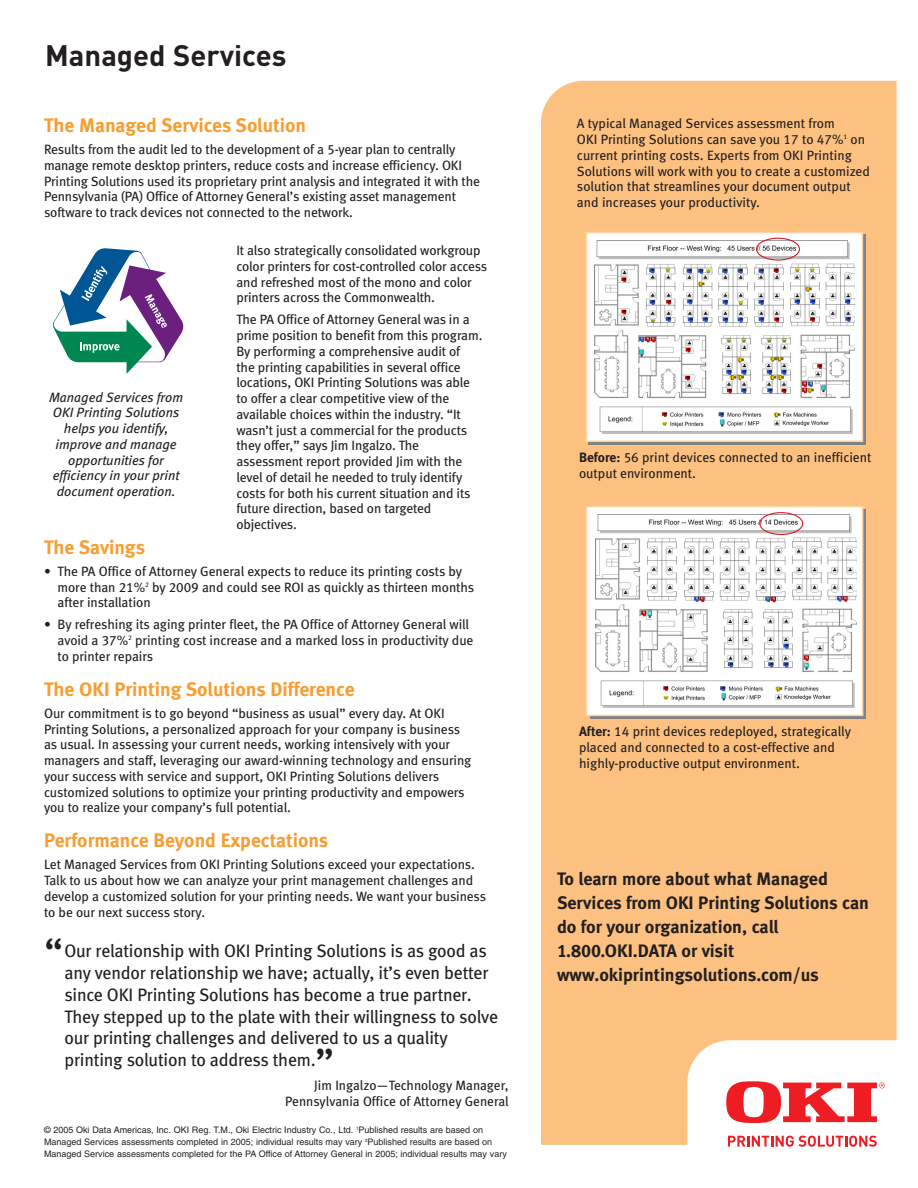
<style>
.page{position:relative;width:918px;height:1188px;background:#fff}
.page>*{position:absolute;margin:0;border:0;box-sizing:border-box;transform-origin:0 0}
.t1{font:40.5px "Meta Book LF";color:#231f20}
.t2{font:700 29.25px "DIN";color:#231f20}
.t3{font:19.5px "Meta Bold LF";color:#f89d31}
.t4{font:18px/21.8px "Meta Book LF";letter-spacing:-.01em;color:#231f20}
.t5{font:18px/24px "Meta Bold LF";color:#231f20}
.t6{font:13.5px/15.8px "Meta Book LF";letter-spacing:-.01em;color:#231f20}
.t7{font:italic 13.5px/15.8px "Meta Book LF";color:#231f20;text-align:center}
.t8{font:9px/12px "Helvetica";color:#231f20}
.s1{font-family:"Meta Bold LF"}
</style>
<div class="page">
<div style="left:541px;top:81px;width:356px;height:1064px;background:#fcc180"></div>
<div style="left:590px;top:509px;width:276px;height:209px;background:linear-gradient(to bottom,#808285,#808285)"></div>
<div style="left:588px;top:234px;width:278px;height:210px;background:linear-gradient(to right,#808285,#808285)"></div>
<div style="left:586px;top:233px;width:276px;height:208px;background:#fff"></div>
<img style="left:594px;top:241px;width:261px;height:192px">
<div style="left:585px;top:232px;width:278px;height:210px;border:2px solid #fdd4a5"></div>
<div style="left:586px;top:507px;width:277px;height:208px;background:#fff"></div>
<img style="left:595px;top:515px;width:261px;height:193px">
<div style="left:585px;top:506px;width:278px;height:210px;border:2px solid #fdd4a5"></div>
<svg style="left:687px;top:1040px;width:210px;height:107px"></svg>
<svg style="left:53px;top:248px;width:131px;height:126px"></svg>
<svg style="left:756px;top:238px;width:44px;height:23px"></svg>
<svg style="left:759px;top:512px;width:44px;height:23px"></svg>
<h2 class="t2" style="left:45px;top:38px;width:243px">Managed Services</h2>
<h3 class="t3" style="left:44px;top:119px;width:264px">The Managed Services Solution</h3>
<p class="t6" style="left:44px;top:143px;width:438px">Results from the audit led to the development of a 5-year plan to centrally manage remote desktop printers, reduce costs and increase efficiency. OKI Printing Solutions used its proprietary print analysis and integrated it with the Pennsylvania (PA) Office of Attorney General’s existing asset management software to track devices not connected to the network.</p>
<p class="t6" style="left:236px;top:244px;width:252px">It also strategically consolidated workgroup color printers for cost-controlled color access and refreshed most of the mono and color printers across the Commonwealth.</p>
<p class="t6" style="left:236px;top:313px;width:248px">The PA Office of Attorney General was in a prime position to benefit from this program.<br>By performing a comprehensive audit of<br>the printing capabilities in several office locations, OKI Printing Solutions was able to offer a clear competitive view of the available choices within the industry. “It wasn’t just a commercial for the products they offer,” says Jim Ingalzo. The assessment report provided Jim with the level of detail he needed to truly identify costs for both his current situation and its future direction, based on targeted objectives.</p>
<h3 class="t3" style="left:44px;top:540px;width:103px">The Savings</h3>
<p class="t6" style="left:58px;top:565px;width:418px;text-indent:-13px">• The PA Office of Attorney General expects to reduce its printing costs by more than 21%<sup>2</sup> by 2009 and could see ROI as quickly as thirteen months after installation</p>
<p class="t6" style="left:58px;top:618px;width:417px;text-indent:-13px">• By refreshing its aging printer fleet, the PA Office of Attorney General will avoid a 37%<sup>2</sup> printing cost increase and a marked loss in productivity due to printer repairs</p>
<h3 class="t3" style="left:44px;top:682px;width:312px">The OKI Printing Solutions Difference</h3>
<p class="t6" style="left:44px;top:707px;width:429px">Our commitment is to go beyond “business as usual” every day. At OKI Printing Solutions, a personalized approach for your company is business as usual. In assessing your current needs, working intensively with your managers and staff, leveraging our award-winning technology and ensuring your success with service and support, OKI Printing Solutions delivers customized solutions to optimize your printing productivity and empowers you to realize your company’s full potential.</p>
<h3 class="t3" style="left:44px;top:834px;width:286px">Performance Beyond Expectations</h3>
<p class="t6" style="left:44px;top:858px;width:444px">Let Managed Services from OKI Printing Solutions exceed your expectations.<br>Talk to us about how we can analyze your print management challenges and develop a customized solution for your printing needs. We want your business to be our next success story.</p>
<p class="t7" style="left:49px;top:390px;width:136px">Managed Services from<br>OKI Printing Solutions helps you identify, improve and manage opportunities for efficiency in your print document operation.</p>
<h1 class="t1" style="left:44px;top:939px;width:20px">“</h1>
<p class="t4" style="left:64px;top:942px;width:435px">Our relationship with OKI Printing Solutions is as good as any vendor relationship we have; actually, it’s even better since OKI Printing Solutions has become a true partner.<br>They stepped up to the plate with their willingness to solve our printing challenges and delivered to us a quality printing solution to address them.</p>
<h1 class="t1" style="left:315px;top:1050px;width:20px">”</h1>
<p class="t6" style="left:285px;top:1079px;width:225px;text-align:right">Jim Ingalzo—Technology Manager,<br>Pennsylvania Office of Attorney General</p>
<p class="t8" style="left:44px;top:1125px;width:464px">© 2005 Oki Data Americas, Inc. OKI Reg. T.M., Oki Electric Industry Co., Ltd. <sup>1</sup>Published results are based on<br>Managed Services assessments completed in 2005; individual results may vary <sup>2</sup>Published results are based on<br>Managed Service assessments completed for the PA Office of Attorney General in 2005; individual results may vary</p>
<p class="t6" style="left:577px;top:117px;width:295px">A typical Managed Services assessment from<br>OKI Printing Solutions can save you 17 to 47%<sup>1</sup> on current printing costs. Experts from OKI Printing Solutions will work with you to create a customized solution that streamlines your document output and increases your productivity.</p>
<p class="t6" style="left:579px;top:451px;width:294px"><span class="s1">Before:</span> 56 print devices connected to an inefficient output environment.</p>
<p class="t6" style="left:579px;top:725px;width:274px"><span class="s1">After:</span> 14 print devices redeployed, strategically placed and connected to a cost-effective and highly-productive output environment.</p>
<h3 class="t5" style="left:557px;top:868px;width:314px">To learn more about what Managed Services from OKI Printing Solutions can do for your organization, call 1.800.OKI.DATA or visit www.okiprintingsolutions.com/us</h3>
</div>
